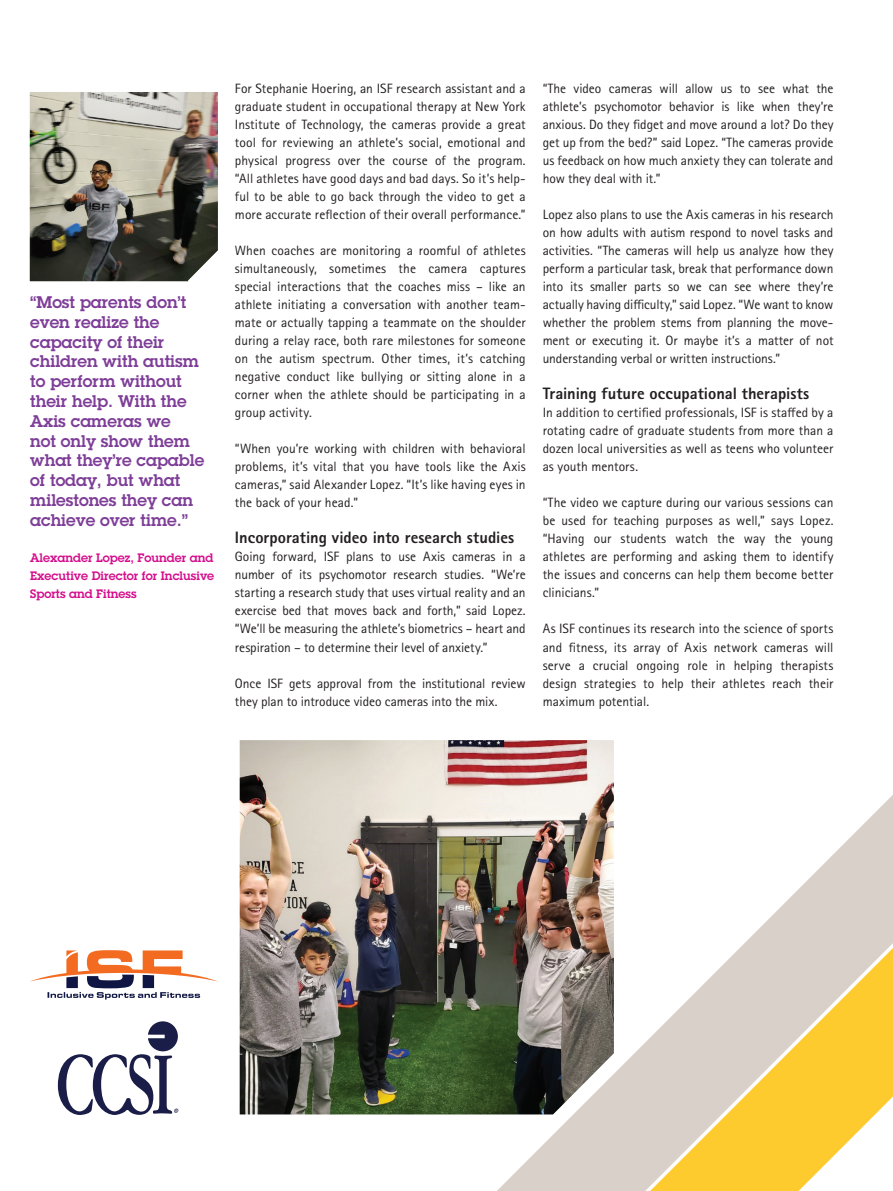
<style>
.page{position:relative;width:893px;height:1191px;background:#fff}
.page>*{position:absolute;margin:0;border:0;box-sizing:border-box;transform-origin:0 0}
.t1{font:600 16.5px/19.8px "Lubalin Graph ECG";color:#7e3e98}
.text_bodycopy_headli{font:800 16.5px "Rotis Sans Serif Pro";color:#231f20}
.inside_text_bodycopy{font:13.5px/18px "Rotis Sans Serif Pro";color:#231f20;text-align:justify}
.t2{font:600 12px/18px "Lubalin Graph ECG";color:#d50d8c;text-align:justify}
</style>
<div class="page">
<img style="left:240px;top:740px;width:374px;height:374px">
<svg style="left:58px;top:1021px;width:120px;height:94px"></svg>
<svg style="left:30px;top:950px;width:188px;height:49px"></svg>
<img style="left:30px;top:92px;width:188px;height:189px">
<svg style="left:497px;top:794px;width:396px;height:397px"></svg>
<svg style="left:637px;top:935px;width:256px;height:256px"></svg>
<p class="t1" style="left:30px;top:292px;width:176px">“Most parents don’t even realize the capacity of their children with autism to perform without their help. With the<br>Axis cameras we<br>not only show them what they’re capable of today, but what milestones they can achieve over time.”</p>
<p class="t2" style="left:30px;top:549px;width:185px">Alexander Lopez, Founder and Executive Director for Inclusive Sports and Fitness</p>
<p class="inside_text_bodycopy" style="left:235px;top:80px;width:292px">For Stephanie Hoering, an ISF research assistant and a graduate student in occupational therapy at New York Institute of Technology, the cameras provide a great tool for reviewing an athlete’s social, emotional and physical progress over the course of the program. “All athletes have good days and bad days. So it’s help&shy;ful to be able to go back through the video to get a more accurate reflection of their overall performance.”</p>
<p class="inside_text_bodycopy" style="left:235px;top:242px;width:292px">When coaches are monitoring a roomful of athletes simultaneously, sometimes the camera captures special interactions that the coaches miss – like an athlete initiating a conversation with another team&shy;mate or actually tapping a teammate on the shoulder during a relay race, both rare milestones for someone on the autism spectrum. Other times, it’s catching negative conduct like bullying or sitting alone in a corner when the athlete should be participating in a group activity.</p>
<p class="inside_text_bodycopy" style="left:235px;top:440px;width:292px">“When you’re working with children with behavioral problems, it’s vital that you have tools like the Axis cameras,” said Alexander Lopez. “It’s like having eyes in the back of your head.”</p>
<p class="text_bodycopy_headli" style="left:235px;top:527px;width:281px">Incorporating video into research studies</p>
<p class="inside_text_bodycopy" style="left:235px;top:548px;width:292px">Going forward, ISF plans to use Axis cameras in a number of its psychomotor research studies. “We’re starting a research study that uses virtual reality and an exercise bed that moves back and forth,” said Lopez. “We’ll be measuring the athlete’s biometrics – heart and respiration – to determine their level of anxiety.”</p>
<p class="inside_text_bodycopy" style="left:235px;top:674px;width:292px">Once ISF gets approval from the institutional review they plan to introduce video cameras into the mix.</p>
<p class="inside_text_bodycopy" style="left:543px;top:80px;width:292px">“The video cameras will allow us to see what the athlete’s psychomotor behavior is like when they’re anxious. Do they fidget and move around a lot? Do they get up from the bed?” said Lopez. “The cameras provide us feedback on how much anxiety they can tolerate and how they deal with it.”</p>
<p class="inside_text_bodycopy" style="left:543px;top:206px;width:292px">Lopez also plans to use the Axis cameras in his research on how adults with autism respond to novel tasks and activities. “The cameras will help us analyze how they perform a particular task, break that performance down into its smaller parts so we can see where they’re actually having difficulty,” said Lopez. “We want to know whether the problem stems from planning the move&shy;ment or executing it. Or maybe it’s a matter of not understanding verbal or written instructions.”</p>
<p class="text_bodycopy_headli" style="left:543px;top:383px;width:268px">Training future occupational therapists</p>
<p class="inside_text_bodycopy" style="left:543px;top:404px;width:292px">In addition to certified professionals, ISF is staffed by a rotating cadre of graduate students from more than a dozen local universities as well as teens who volunteer as youth mentors.</p>
<p class="inside_text_bodycopy" style="left:543px;top:494px;width:292px">“The video we capture during our various sessions can be used for teaching purposes as well,” says Lopez. “Having our students watch the way the young athletes are performing and asking them to identify the issues and concerns can help them become better clinicians.”</p>
<p class="inside_text_bodycopy" style="left:543px;top:620px;width:292px">As ISF continues its research into the science of sports and fitness, its array of Axis network cameras will serve a crucial ongoing role in helping therapists design strategies to help their athletes reach their maximum potential.</p>
</div>
